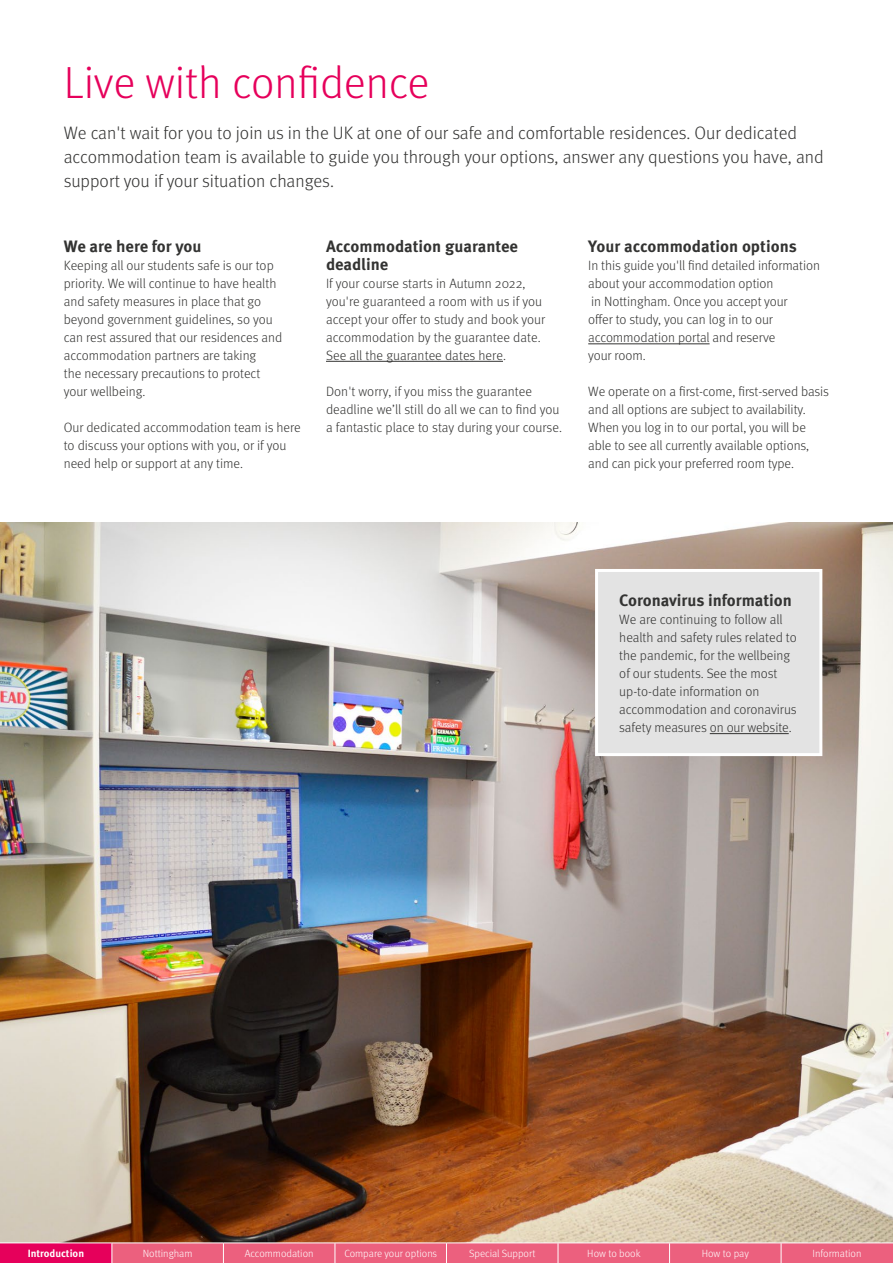
<style>
.page{position:relative;width:893px;height:1263px;background:#fff}
.page>*{position:absolute;margin:0;border:0;box-sizing:border-box;transform-origin:0 0}
.t1{font:300 45px "Meta Pro";color:#e6005b}
.t2{font:300 18px/24px "Meta Pro";color:#333332}
.t3{font:700 16.5px/18px "Meta Pro";color:#333332}
.t4{font:300 13.5px/18px "Meta Pro";letter-spacing:-.005em;color:#333332}
.t5{font:300 10.5px "Meta Pro";color:#fff}
.t6{font:700 10.5px "Meta Pro";color:#fff}
</style>
<div class="page">
<hr style="left:326px;top:361px;width:177px;height:1px;background:#333332">
<hr style="left:588px;top:344px;width:122px;height:1px;background:#333332">
<img style="left:0;top:522px;width:893px;height:720px">
<svg style="left:594px;top:567px;width:230px;height:191px;background:#dfdedd"></svg>
<div style="left:0;top:1243px;width:112px;height:20px;background:#e6005b"></div>
<div style="left:112px;top:1243px;width:781px;height:20px;background:#ec607e"></div>
<h1 class="t1" style="left:64px;top:50px;width:367px">Live with confidence</h1>
<p class="t2" style="left:64px;top:120px;width:761px">We can't wait for you to join us in the UK at one of our safe and comfortable residences. Our dedicated accommodation team is available to guide you through your options, answer any questions you have, and support you if your situation changes.</p>
<p class="t3" style="left:64px;top:236px;width:139px">We are here for you</p>
<p class="t4" style="left:64px;top:256px;width:220px">Keeping all our students safe is our top priority. We will continue to have health and safety measures in place that go beyond government guidelines, so you can rest assured that our residences and accommodation partners are taking<br>the necessary precautions to protect your wellbeing.</p>
<p class="t4" style="left:64px;top:418px;width:239px">Our dedicated accommodation team is here to discuss your options with you, or if you need help or support at any time.</p>
<p class="t3" style="left:326px;top:236px;width:194px">Accommodation guarantee deadline</p>
<p class="t4" style="left:326px;top:274px;width:221px">If your course starts in Autumn 2022, you're guaranteed a room with us if you accept your offer to study and book your accommodation by the guarantee date.<br>See all the guarantee dates here.</p>
<p class="t4" style="left:326px;top:382px;width:237px">Don't worry, if you miss the guarantee deadline we’ll still do all we can to find you a fantastic place to stay during your course.</p>
<p class="t3" style="left:588px;top:236px;width:210px">Your accommodation options</p>
<p class="t4" style="left:588px;top:256px;width:233px">In this guide you'll find detailed information about your accommodation option<br>in Nottingham. Once you accept your<br>offer to study, you can log in to our accommodation portal and reserve<br>your room.</p>
<p class="t4" style="left:588px;top:382px;width:242px">We operate on a first-come, first-served basis and all options are subject to availability.<br>When you log in to our portal, you will be able to see all currently available options, and can pick your preferred room type.</p>
<p class="t3" style="left:619px;top:590px;width:174px">Coronavirus information</p>
<p class="t4" style="left:619px;top:609px;width:179px">We are continuing to follow all health and safety rules related to the pandemic, for the wellbeing of our students. See the most up-to-date information on accommodation and coronavirus safety measures on our website.</p>
<p class="t6" style="left:28px;top:1245px;width:58px">Introduction</p>
<p class="t5" style="left:143px;top:1246px;width:51px">Nottingham</p>
<p class="t5" style="left:245px;top:1246px;width:70px">Accommodation</p>
<p class="t5" style="left:344px;top:1246px;width:94px">Compare your options</p>
<p class="t5" style="left:469px;top:1246px;width:68px">Special Support</p>
<p class="t5" style="left:587px;top:1246px;width:55px">How to book</p>
<p class="t5" style="left:702px;top:1246px;width:49px">How to pay</p>
<p class="t5" style="left:813px;top:1246px;width:50px">Information</p>
</div>
